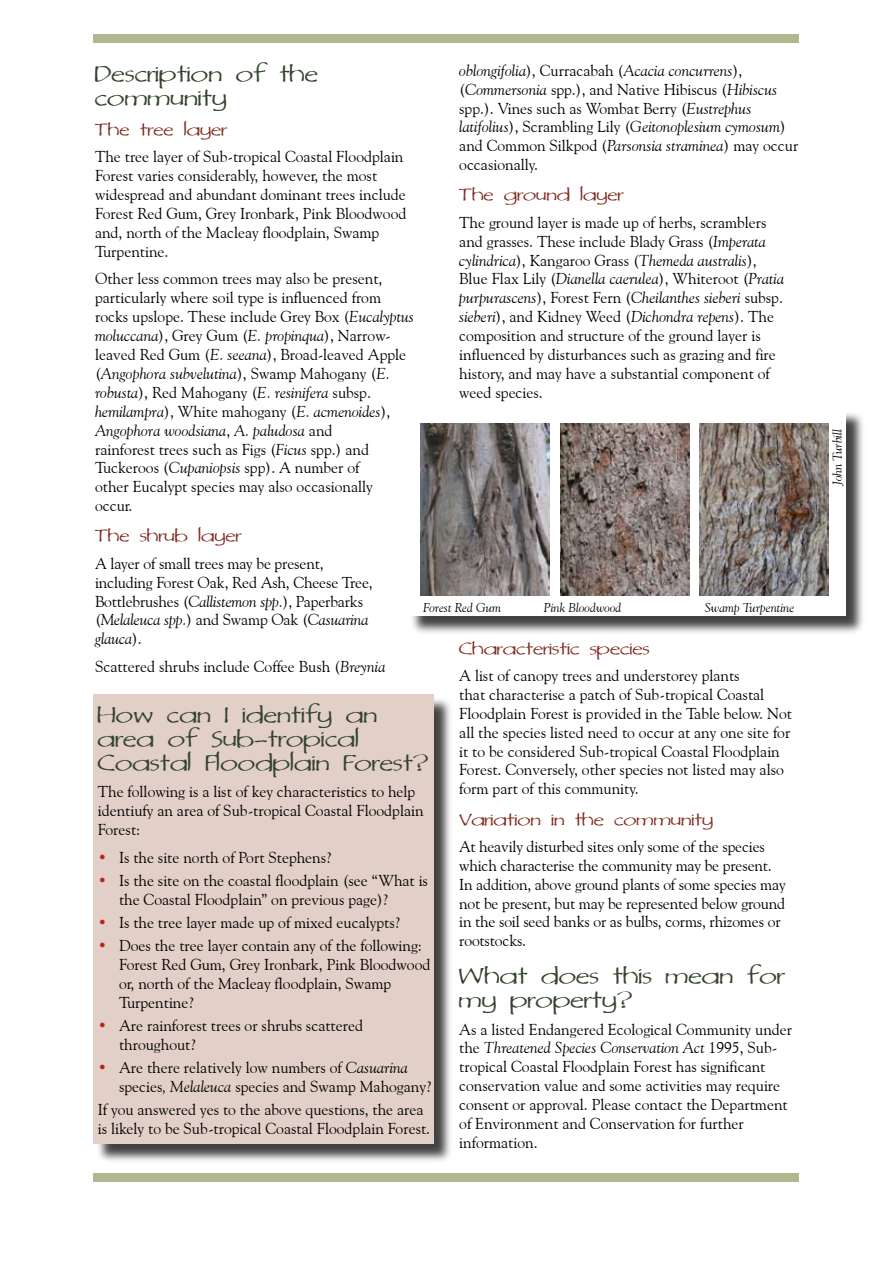
<style>
.page{position:relative;width:893px;height:1263px;background:#fff}
.page>*{position:absolute;margin:0;border:0;box-sizing:border-box;transform-origin:0 0}
.t1{font:24px/24px "Di Murphic";color:#33442b}
.t2{font:18px "Di Murphic";color:#822b20}
.t3{font:15.75px/18.9px "Goudy Old Style BT";color:#000}
.t4{font:15.75px/23.1px "Goudy Old Style BT";color:#b62617}
.t5{font:italic 12.75px "Goudy Old Style BT";color:#000}
.s1{font-style:italic}
</style>
<div class="page">
<div style="left:94px;top:1174px;width:705px;height:8px;background:#b2b88d"></div>
<div style="left:94px;top:34px;width:705px;height:9px;background:#b2b88d"></div>
<div style="left:95px;top:696px;width:359px;height:468px;background:#000;opacity:.75"></div>
<div style="left:94px;top:694px;width:340px;height:450px;background:#e2cfc7"></div>
<div style="left:410px;top:411px;width:456px;height:224px;background:#000;opacity:.75"></div>
<div style="left:408px;top:409px;width:438px;height:207px;background:#fff"></div>
<img style="left:420px;top:423px;width:129px;height:172px">
<img style="left:560px;top:423px;width:129px;height:172px">
<img style="left:700px;top:423px;width:129px;height:172px">
<h1 class="t1" style="left:95px;top:63px;width:225px">Description of the community</h1>
<p class="t2" style="left:95px;top:120px;width:134px">The tree layer</p>
<p class="t3" style="left:95px;top:147px;width:313px">The tree layer of Sub-tropical Coastal Floodplain Forest varies considerably, however, the most widespread and abundant dominant trees include Forest Red Gum, Grey Ironbark, Pink Bloodwood and, north of the Macleay floodplain, Swamp Turpentine.</p>
<p class="t3" style="left:95px;top:269px;width:321px">Other less common trees may also be present, particularly where soil type is influenced from rocks upslope. These include Grey Box (<span class="s1">Eucalyptus moluccana</span>), Grey Gum (<span class="s1">E. propinqua</span>), Narrow&shy;leaved Red Gum (<span class="s1">E. seeana</span>), Broad-leaved Apple (<span class="s1">Angophora subvelutina</span>), Swamp Mahogany (<span class="s1">E. robusta</span>), Red Mahogany (<span class="s1">E. resinifera</span> subsp. <span class="s1">hemilampra</span>), White mahogany (<span class="s1">E. acmenoides</span>), <span class="s1">Angophora woodsiana</span>, <span class="s1">A. paludosa</span> and<br>rainforest trees such as Figs (<span class="s1">Ficus</span> spp.) and Tuckeroos (<span class="s1">Cupaniopsis</span> spp). A number of<br>other Eucalypt species may also occasionally occur.</p>
<p class="t2" style="left:95px;top:526px;width:148px">The shrub layer</p>
<p class="t3" style="left:95px;top:553px;width:279px">A layer of small trees may be present, including Forest Oak, Red Ash, Cheese Tree, Bottlebrushes (<span class="s1">Callistemon spp.</span>), Paperbarks (<span class="s1">Melaleuca spp.</span>) and Swamp Oak (<span class="s1">Casuarina glauca</span>).</p>
<p class="t3" style="left:95px;top:656px;width:292px">Scattered shrubs include Coffee Bush (<span class="s1">Breynia</span></p>
<p class="t3" style="left:459px;top:61px;width:341px"><span class="s1">oblongifolia</span>), Curracabah (<span class="s1">Acacia concurrens</span>), (<span class="s1">Commersonia</span> spp.), and Native Hibiscus (<span class="s1">Hibiscus </span>spp.). Vines such as Wombat Berry (<span class="s1">Eustrephus latifolius</span>), Scrambling Lily (<span class="s1">Geitonoplesium cymosum</span>) and Common Silkpod (<span class="s1">Parsonsia straminea</span>) may occur occasionally.</p>
<p class="t2" style="left:459px;top:185px;width:166px">The ground layer</p>
<p class="t3" style="left:459px;top:213px;width:326px">The ground layer is made up of herbs, scramblers and grasses. These include Blady Grass (<span class="s1">Imperata cylindrica</span>), Kangaroo Grass (<span class="s1">Themeda australis</span>), Blue Flax Lily (<span class="s1">Dianella caerulea</span>), Whiteroot (<span class="s1">Pratia purpurascens</span>), Forest Fern (<span class="s1">Cheilanthes sieberi</span> subsp. <span class="s1">sieberi</span>), and Kidney Weed (<span class="s1">Dichondra repens</span>). The composition and structure of the ground layer is influenced by disturbances such as grazing and fire history, and may have a substantial component of weed species.</p>
<p class="t5" style="left:423px;top:599px;width:80px">Forest Red Gum</p>
<p class="t5" style="left:544px;top:599px;width:79px">Pink Bloodwood</p>
<p class="t5" style="left:705px;top:600px;width:91px">Swamp Turpentine</p>
<p class="t2" style="left:459px;top:638px;width:192px">Characteristic species</p>
<p class="t3" style="left:459px;top:666px;width:334px">A list of canopy trees and understorey plants<br>that characterise a patch of Sub-tropical Coastal Floodplain Forest is provided in the Table below. Not all the species listed need to occur at any one site for it to be considered Sub-tropical Coastal Floodplain Forest. Conversely, other species not listed may also form part of this community.</p>
<p class="t2" style="left:459px;top:809px;width:256px">Variation in the community</p>
<p class="t3" style="left:459px;top:837px;width:328px">At heavily disturbed sites only some of the species which characterise the community may be present.<br>In addition, above ground plants of some species may not be present, but may be represented below ground in the soil seed banks or as bulbs, corms, rhizomes or rootstocks.</p>
<h1 class="t1" style="left:459px;top:965px;width:327px">What does this mean for my property?</h1>
<p class="t3" style="left:459px;top:1019px;width:334px">As a listed Endangered Ecological Community under the <span class="s1">Threatened Species Conservation Act</span> 1995, Sub&shy;tropical Coastal Floodplain Forest has significant conservation value and some activities may require consent or approval. Please contact the Department of Environment and Conservation for further information.</p>
<h1 class="t1" style="left:98px;top:704px;width:333px">How can I identify an area of Sub-tropical<br>Coastal Floodplain Forest?</h1>
<p class="t3" style="left:98px;top:782px;width:327px">The following is a list of key characteristics to help identiufy an area of Sub-tropical Coastal Floodplain<br>Forest:</p>
<p class="t3" style="left:119px;top:845px;width:310px;line-height:23.1px">Is the site north of Port Stephens?<br>Is the site on the coastal floodplain (see “What is</p>
<p class="t3" style="left:119px;top:887px;width:305px;line-height:23.1px">the Coastal Floodplain” on previous page)?<br>Is the tree layer made up of mixed eucalypts?<br>Does the tree layer contain any of the following:</p>
<p class="t3" style="left:119px;top:955px;width:313px">Forest Red Gum, Grey Ironbark, Pink Bloodwood or, north of the Macleay floodplain, Swamp<br>Turpentine?</p>
<p class="t3" style="left:119px;top:1016px;width:246px">Are rainforest trees or shrubs scattered throughout?</p>
<p class="t3" style="left:119px;top:1058px;width:314px">Are there relatively low numbers of <span class="s1">Casuarina </span>species<span class="s1">, Melaleuca</span> species and Swamp Mahogany?</p>
<p class="t3" style="left:98px;top:1100px;width:334px">If you answered yes to the above questions, the area is likely to be Sub-tropical Coastal Floodplain Forest.</p>
<p class="t4" style="left:98px;top:845px;width:11px">• •</p>
<p class="t4" style="left:98px;top:910px;width:11px">• •</p>
<p class="t4" style="left:98px;top:1013px;width:11px">•</p>
<p class="t4" style="left:98px;top:1056px;width:11px">•</p>
<p class="t5" style="left:830px;top:485px;width:58px;rotate:-90deg">John Turbill</p>
</div>
